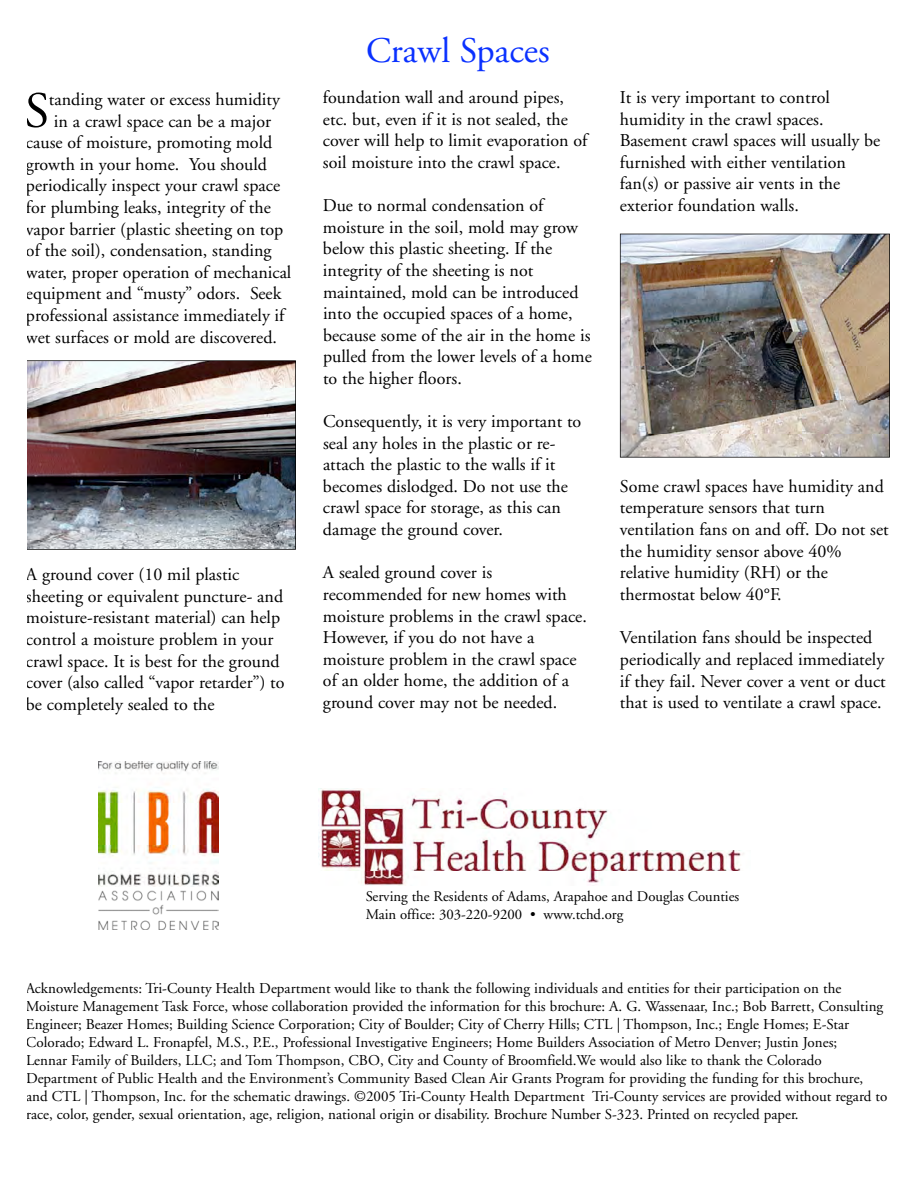
<style>
.page{position:relative;width:918px;height:1188px;background:#fff}
.page>*{position:absolute;margin:0;border:0;box-sizing:border-box;transform-origin:0 0}
.t1{font:50.55px "Adobe Garamond";color:#000}
.t2{font:36px "Adobe Garamond";color:#0a31ff}
.t3{font:18px/21.6px "Adobe Garamond";color:#000}
.t4{font:15px/18px "Adobe Garamond";color:#000}
.t5{font:14.7px/17.7px "Adobe Garamond";color:#000}
</style>
<div class="page">
<img style="left:27px;top:360px;width:269px;height:190px">
<img style="left:620px;top:234px;width:270px;height:224px">
<img style="left:98px;top:761px;width:121px;height:168px">
<img style="left:319px;top:788px;width:425px;height:98px">
<h1 class="t1" style="left:24px;top:90px;width:26px">S</h1>
<p class="t3" style="left:49px;top:90px;width:233px">tanding water or excess humidity</p>
<p class="t3" style="left:54px;top:112px;width:219px">in a crawl space can be a major</p>
<p class="t3" style="left:26px;top:133px;width:248px">cause of moisture, promoting mold</p>
<p class="t3" style="left:26px;top:155px;width:243px">growth in your home. You should</p>
<p class="t3" style="left:26px;top:177px;width:256px">periodically inspect your crawl space</p>
<p class="t3" style="left:26px;top:198px;width:247px">for plumbing leaks, integrity of the</p>
<p class="t3" style="left:26px;top:220px;width:259px">vapor barrier (plastic sheeting on top</p>
<p class="t3" style="left:26px;top:241px;width:247px">of the soil), condensation, standing</p>
<p class="t3" style="left:26px;top:263px;width:267px">water, proper operation of mechanical</p>
<p class="t3" style="left:26px;top:285px;width:257px">equipment and “musty” odors. Seek</p>
<p class="t3" style="left:26px;top:306px;width:260px">professional assistance immediately if</p>
<p class="t3" style="left:26px;top:328px;width:253px">wet surfaces or mold are discovered.</p>
<p class="t3" style="left:26px;top:565px;width:260px">A ground cover (10 mil plastic sheeting or equivalent puncture- and moisture-resistant material) can help control a moisture problem in your crawl space. It is best for the ground cover (also called “vapor retarder”) to be completely sealed to the</p>
<h2 class="t2" style="left:366px;top:36px;width:185px">Crawl Spaces</h2>
<p class="t3" style="left:323px;top:88px;width:266px">foundation wall and around pipes, etc. but, even if it is not sealed, the cover will help to limit evaporation of soil moisture into the crawl space.</p>
<p class="t3" style="left:323px;top:196px;width:270px">Due to normal condensation of moisture in the soil, mold may grow below this plastic sheeting. If the integrity of the sheeting is not maintained, mold can be introduced into the occupied spaces of a home, because some of the air in the home is pulled from the lower levels of a home to the higher floors.</p>
<p class="t3" style="left:323px;top:412px;width:260px">Consequently, it is very important to seal any holes in the plastic or re&shy;attach the plastic to the walls if it becomes dislodged. Do not use the crawl space for storage, as this can damage the ground cover.</p>
<p class="t3" style="left:323px;top:563px;width:265px">A sealed ground cover is recommended for new homes with moisture problems in the crawl space.<br>However, if you do not have a moisture problem in the crawl space of an older home, the addition of a ground cover may not be needed.</p>
<p class="t3" style="left:620px;top:88px;width:262px">It is very important to control humidity in the crawl spaces.<br>Basement crawl spaces will usually be furnished with either ventilation fan(s) or passive air vents in the exterior foundation walls.</p>
<p class="t3" style="left:620px;top:477px;width:270px">Some crawl spaces have humidity and temperature sensors that turn ventilation fans on and off. Do not set the humidity sensor above 40% relative humidity (RH) or the thermostat below 40°F.</p>
<p class="t3" style="left:620px;top:628px;width:267px">Ventilation fans should be inspected periodically and replaced immediately if they fail. Never cover a vent or duct that is used to ventilate a crawl space.</p>
<p class="t5" style="left:366px;top:889px;width:375px">Serving the Residents of Adams, Arapahoe and Douglas Counties<br>Main office: 303-220-9200 • www.tchd.org</p>
<p class="t4" style="left:26px;top:981px;width:863px">Acknowledgements: Tri-County Health Department would like to thank the following individuals and entities for their participation on the Moisture Management Task Force, whose collaboration provided the information for this brochure: A. G. Wassenaar, Inc.; Bob Barrett, Consulting Engineer; Beazer Homes; Building Science Corporation; City of Boulder; City of Cherry Hills; CTL | Thompson, Inc.; Engle Homes; E-Star Colorado; Edward L. Fronapfel, M.S., P.E., Professional Investigative Engineers; Home Builders Association of Metro Denver; Justin Jones;<br>Lennar Family of Builders, LLC; and Tom Thompson, CBO, City and County of Broomfield.We would also like to thank the Colorado Department of Public Health and the Environment’s Community Based Clean Air Grants Program for providing the funding for this brochure, and CTL | Thompson, Inc. for the schematic drawings. ©2005 Tri-County Health Department Tri-County services are provided without regard to race, color, gender, sexual orientation, age, religion, national origin or disability. Brochure Number S-323. Printed on recycled paper.</p>
</div>
